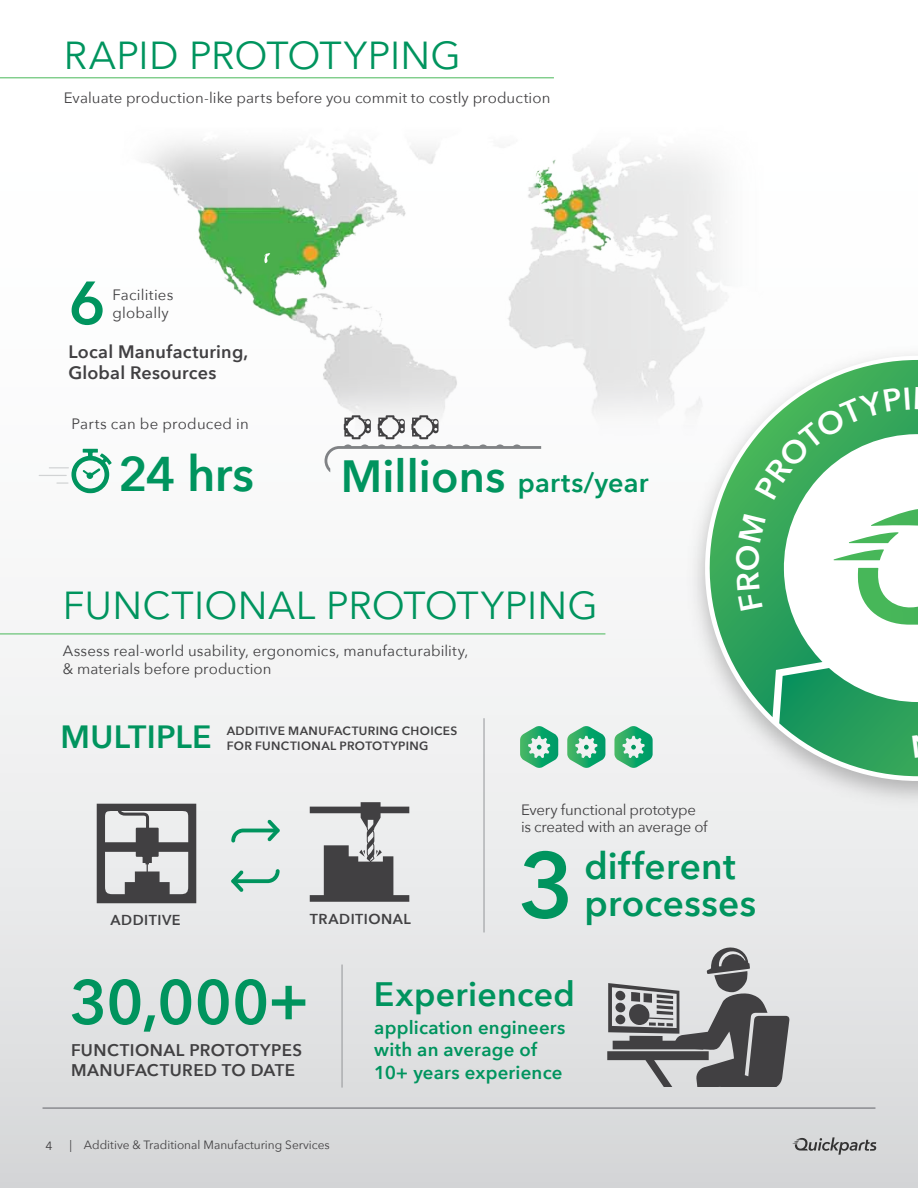
<style>
.page{position:relative;width:918px;height:1188px;background:#fff}
.page>*{position:absolute;margin:0;border:0;box-sizing:border-box;transform-origin:0 0}
.t1{font:600 91.65px "Avenir Next";color:#00945e}
.t2{font:600 61.8px "Avenir Next";color:#00945e}
.t3{font:600 60px "Avenir Next";color:#00945e}
.t4{font:600 48.6px "Avenir Next";color:#00945e}
.t5{font:39px "Avenir Next";letter-spacing:.005em;color:#00945e}
.t6{font:600 36.9px/36.9px "Avenir Next";letter-spacing:.01em;color:#00945e}
.t7{font:600 33.9px "Avenir Next";letter-spacing:.01em;color:#00945e}
.t8{font:600 32.1px "Avenir Next";letter-spacing:.01em;color:#00945e}
.t9{font:600 27px "Avenir Next";letter-spacing:.01em;color:#00945e}
.t10{font:600 18.6px/22.4px "Avenir Next";letter-spacing:.01em;color:#00945e}
.t11{font:600 18px/21.6px "Avenir Next";letter-spacing:.01em;color:#414042}
.t12{font:600 16.8px/20.2px "Avenir Next";letter-spacing:.025em;color:#414042}
.t13{font:15px/18px "Avenir Next";letter-spacing:.005em;color:#414042}
.t14{font:15px/18px "Avenir Next";letter-spacing:-.02em;color:#414042}
.t15{font:600 14.4px "Avenir Next";letter-spacing:.035em;color:#414042}
.t16{font:600 12px "Avenir Next";letter-spacing:.03em;color:#414042}
.t17{font:12px "Avenir Next";color:#414042}
.s1{font-size:45px}
</style>
<div class="page">
<div style="left:0;top:0;width:918px;height:1188px;background:linear-gradient(to bottom,#fff,#dddee0)"></div>
<img style="left:73px;top:33px;width:845px;height:509px">
<svg style="left:520px;top:726px;width:38px;height:42px"></svg>
<svg style="left:567px;top:726px;width:38px;height:42px"></svg>
<svg style="left:614px;top:726px;width:39px;height:42px"></svg>
<svg style="left:97px;top:804px;width:99px;height:99px;background:#919193"></svg>
<svg style="left:310px;top:802px;width:99px;height:100px;background:#9b9b9d"></svg>
<svg style="left:231px;top:820px;width:49px;height:23px"></svg>
<svg style="left:231px;top:869px;width:49px;height:23px"></svg>
<svg style="left:325px;top:415px;width:216px;height:57px"></svg>
<svg style="left:39px;top:449px;width:73px;height:44px"></svg>
<svg style="left:607px;top:945px;width:183px;height:141px;background:#9c9d9e"></svg>
<hr style="left:0;top:77px;width:554px;height:1px;background:#49b859">
<hr style="left:0;top:634px;width:605px;height:1px;background:#49b859">
<hr style="left:484px;top:718px;width:1px;height:214px;background:#939598">
<img style="left:679px;top:339px;width:239px;height:476px">
<svg style="left:684px;top:335px;width:234px;height:467px;fill:#f1f1f2"></svg>
<svg style="left:690px;top:360px;width:228px;height:357px"></svg>
<svg style="left:833px;top:509px;width:85px;height:116px"></svg>
<svg style="left:779px;top:668px;width:139px;height:108px"></svg>
<hr style="left:342px;top:965px;width:1px;height:123px;background:#939598">
<svg style="left:264px;top:253px;width:6px;height:10px"></svg>
<svg style="left:792px;top:1137px;width:84px;height:18px;background:#adaeae"></svg>
<hr style="left:43px;top:1108px;width:832px;height:1px;background:#626469">
<div style="left:735px;top:514px;width:31px;height:97px;background:#37a75a"></div>
<svg style="left:755px;top:387px;width:155px;height:112px"></svg>
<h3 class="t5" style="left:64px;top:22px;width:399px">RAPID PROTOTYPING</h3>
<p class="t13" style="left:64px;top:88px;width:488px">Evaluate production-like parts before you commit to costly production</p>
<h3 class="t3" style="left:69px;top:252px;width:38px">6</h3>
<p class="t13" style="left:112px;top:285px;width:63px">Facilities globally</p>
<p class="t11" style="left:68px;top:340px;width:181px">Local Manufacturing,<br>Global Resources</p>
<p class="t13" style="left:71px;top:414px;width:179px">Parts can be produced in</p>
<h3 class="t4" style="left:118px;top:432px;width:138px">24 hrs</h3>
<h3 class="t9" style="left:341px;top:460px;width:310px"><span class="s1">Millions</span> parts/year</h3>
<h3 class="t5" style="left:63px;top:572px;width:537px">FUNCTIONAL PROTOTYPING</h3>
<p class="t13" style="left:63px;top:641px;width:407px">Assess real-world usability, ergonomics, manufacturability, &amp; materials before production</p>
<h3 class="t8" style="left:61px;top:710px;width:153px">MULTIPLE</h3>
<p class="t16" style="left:227px;top:720px;width:232px">ADDITIVE MANUFACTURING CHOICES</p>
<p class="t16" style="left:227px;top:736px;width:203px">FOR FUNCTIONAL PROTOTYPING</p>
<p class="t15" style="left:111px;top:908px;width:72px">ADDITIVE</p>
<p class="t15" style="left:310px;top:906px;width:103px">TRADITIONAL</p>
<p class="t14" style="left:521px;top:800px;width:188px">Every functional prototype is created with an average of</p>
<h1 class="t1" style="left:519px;top:807px;width:57px">3</h1>
<h3 class="t6" style="left:584px;top:847px;width:173px">different processes</h3>
<h2 class="t2" style="left:70px;top:949px;width:241px">30,000+</h2>
<p class="t12" style="left:71px;top:1039px;width:233px">FUNCTIONAL PROTOTYPES<br>MANUFACTURED TO DATE</p>
<p class="t17" style="left:46px;top:1135px;width:8px">4</p>
<p class="t17" style="left:70px;top:1135px;width:262px">| Additive &amp; Traditional Manufacturing Services</p>
<h3 class="t7" style="left:374px;top:965px;width:203px">Experienced</h3>
<p class="t10" style="left:374px;top:1016px;width:193px">application engineers with an average of<br>10+ years experience</p>
</div>
